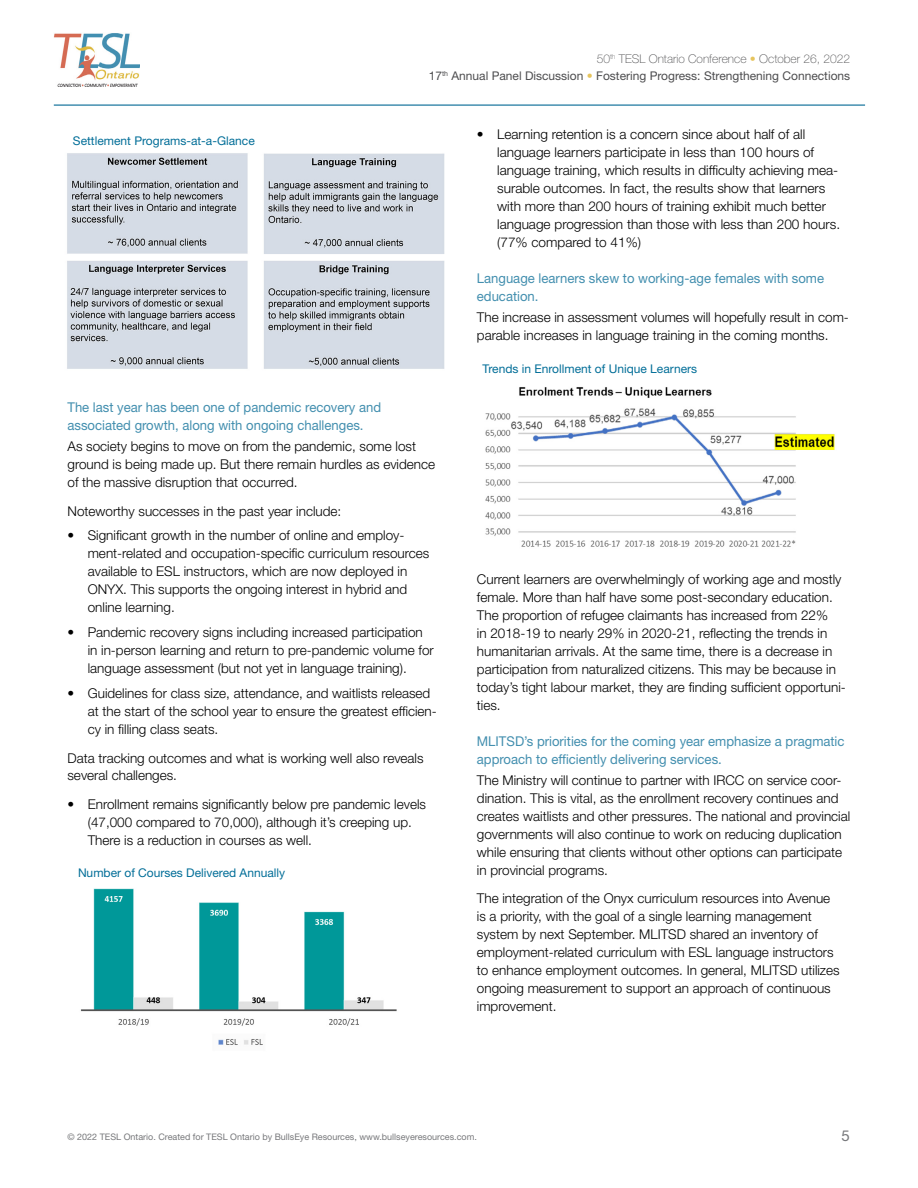
<style>
.page{position:relative;width:918px;height:1188px;background:#fff}
.page>*{position:absolute;margin:0;border:0;box-sizing:border-box;transform-origin:0 0}
.t1{font:15px "Helvetica Neue LT Std";color:#77787b}
.t2{font:300 13.5px/18px "Helvetica Neue LT Std";color:#000}
.t3{font:13.5px/18px "Helvetica Neue LT Std";color:#438faf}
.t4{font:12px/16.5px "Helvetica Neue LT Std";color:#4d4d4f;text-align:right}
.t5{font:12px "Helvetica Neue LT Std";color:#026e98}
.t6{font:9px "Helvetica Neue LT Std";color:#77787b}
.s1{font-weight:100}
.s2{font-weight:100;color:#e6c45d}
</style>
<div class="page">
<img style="left:54px;top:33px;width:85px;height:54px">
<hr style="left:54px;top:104px;width:811px;height:2px;background:#438faf">
<img style="left:67px;top:153px;width:377px;height:216px">
<img style="left:80px;top:888px;width:317px;height:157px">
<img style="left:485px;top:387px;width:350px;height:160px">
<p class="t5" style="left:73px;top:134px;width:183px">Settlement Programs-at-a-Glance</p>
<p class="t4" style="left:429px;top:51px;width:423px"><span class="s1">50</span><sup>th</sup> <span class="s1">TESL Ontario Conference</span> <span class="s2">•</span> <span class="s1">October 26, 2022<br></span>17<sup>th</sup> Annual Panel Discussion <span class="s2">•</span> Fostering Progress: Strengthening Connections</p>
<p class="t2" style="left:497px;top:125px;width:344px;text-indent:-20px">• Learning retention is a concern since about half of all language learners participate in less than 100 hours of language training, which results in difficulty achieving mea&shy;surable outcomes. In fact, the results show that learners with more than 200 hours of training exhibit much better language progression than those with less than 200 hours. (77% compared to 41%)</p>
<p class="t3" style="left:477px;top:269px;width:349px">Language learners skew to working-age females with some education.</p>
<p class="t2" style="left:477px;top:307px;width:374px">The increase in assessment volumes will hopefully result in com&shy;parable increases in language training in the coming months.</p>
<p class="t5" style="left:483px;top:361px;width:216px">Trends in Enrollment of Unique Learners</p>
<p class="t3" style="left:68px;top:398px;width:315px">The last year has been one of pandemic recovery and associated growth, along with ongoing challenges.</p>
<p class="t2" style="left:68px;top:437px;width:369px">As society begins to move on from the pandemic, some lost ground is being made up. But there remain hurdles as evidence of the massive disruption that occurred.</p>
<p class="t2" style="left:68px;top:501px;width:275px">Noteworthy successes in the past year include:</p>
<p class="t2" style="left:88px;top:526px;width:343px;text-indent:-20px">• Significant growth in the number of online and employ&shy;ment-related and occupation-specific curriculum resources available to ESL instructors, which are now deployed in ONYX. This supports the ongoing interest in hybrid and online learning.</p>
<p class="t2" style="left:88px;top:623px;width:348px;text-indent:-20px">• Pandemic recovery signs including increased participation in in-person learning and return to pre-pandemic volume for language assessment (but not yet in language training).</p>
<p class="t2" style="left:88px;top:684px;width:351px;text-indent:-20px">• Guidelines for class size, attendance, and waitlists released at the start of the school year to ensure the greatest efficien&shy;cy in filling class seats.</p>
<p class="t2" style="left:68px;top:748px;width:358px">Data tracking outcomes and what is working well also reveals several challenges.</p>
<p class="t2" style="left:88px;top:795px;width:340px;text-indent:-20px">• Enrollment remains significantly below pre pandemic levels (47,000 compared to 70,000), although it’s creeping up.<br>There is a reduction in courses as well.</p>
<p class="t5" style="left:78px;top:866px;width:209px">Number of Courses Delivered Annually</p>
<p class="t2" style="left:477px;top:570px;width:371px">Current learners are overwhelmingly of working age and mostly female. More than half have some post-secondary education.<br>The proportion of refugee claimants has increased from 22%<br>in 2018-19 to nearly 29% in 2020-21, reflecting the trends in humanitarian arrivals. At the same time, there is a decrease in participation from naturalized citizens. This may be because in today’s tight labour market, they are finding sufficient opportuni&shy;ties.</p>
<p class="t3" style="left:477px;top:732px;width:369px">MLITSD’s priorities for the coming year emphasize a pragmatic approach to efficiently delivering services.</p>
<p class="t2" style="left:477px;top:771px;width:375px">The Ministry will continue to partner with IRCC on service coor&shy;dination. This is vital, as the enrollment recovery continues and creates waitlists and other pressures. The national and provincial governments will also continue to work on reducing duplication while ensuring that clients without other options can participate in provincial programs.</p>
<p class="t2" style="left:477px;top:889px;width:364px">The integration of the Onyx curriculum resources into Avenue is a priority, with the goal of a single learning management system by next September. MLITSD shared an inventory of employment-related curriculum with ESL language instructors to enhance employment outcomes. In general, MLITSD utilizes ongoing measurement to support an approach of continuous improvement.</p>
<p class="t6" style="left:68px;top:1132px;width:411px">© 2022 TESL Ontario. Created for TESL Ontario by BullsEye Resources, www.bullseyeresources.com.</p>
<p class="t1" style="left:842px;top:1127px;width:10px">5</p>
</div>
